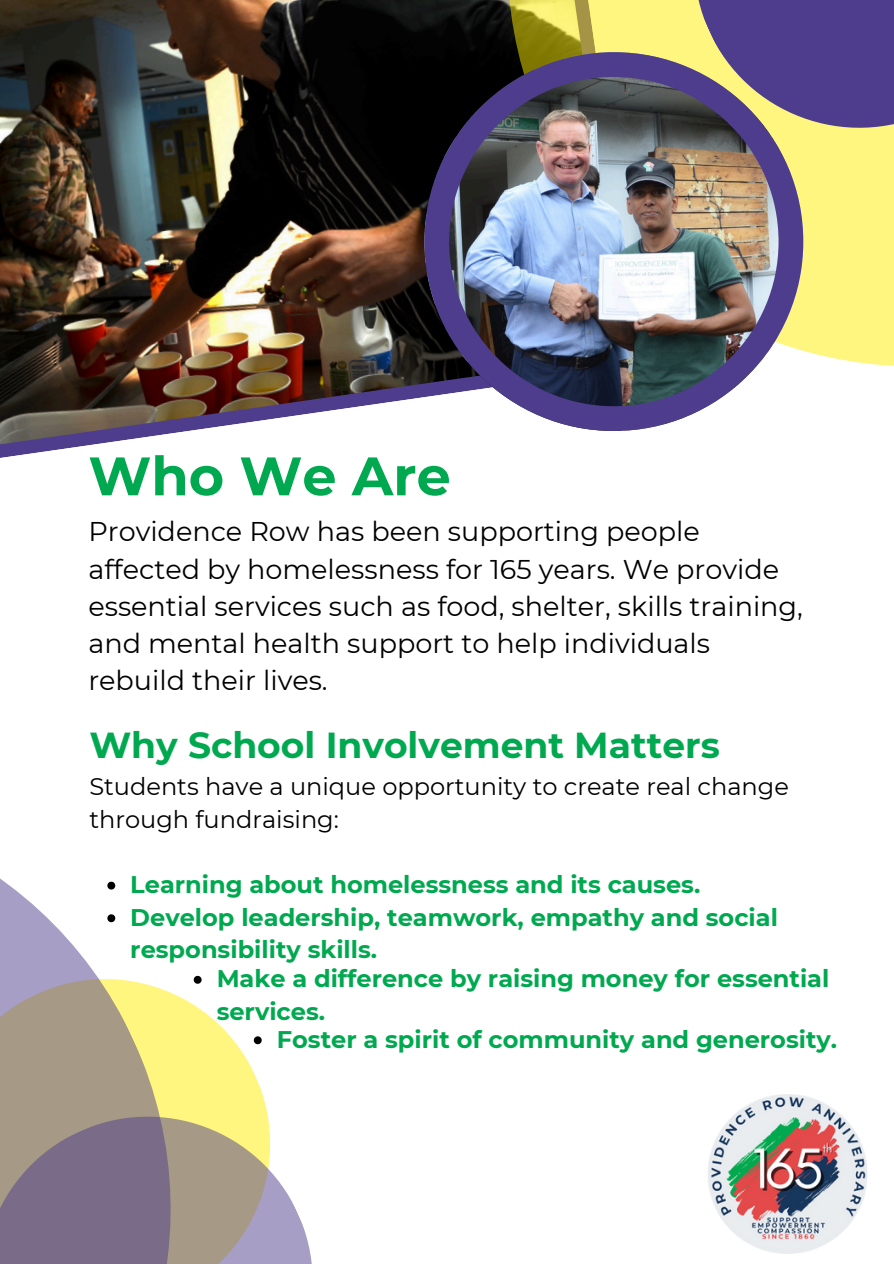
<style>
.page{position:relative;width:894px;height:1264px;background:#fff}
.page>*{position:absolute;margin:0;border:0;box-sizing:border-box;transform-origin:0 0}
.t1{font:700 54px "Montserrat";color:#00a950}
.t2{font:700 36px "Montserrat";color:#00a950}
.t3{font:27px/37.2px "Montserrat";color:#000}
.t4{font:700 24px/32.7px "Montserrat";color:#00a950}
.t5{font:24px/32.7px "Montserrat";color:#000}
</style>
<div class="page">
<img style="left:0;top:0;width:451px;height:458px">
<svg style="left:451px;top:0;width:442px;height:366px;background:#dbd36c"></svg>
<svg style="left:671px;top:0;width:222px;height:151px;background:#726389"></svg>
<img style="left:424px;top:52px;width:379px;height:379px">
<svg style="left:227px;top:1033px;width:35px;height:60px;fill:#fff680"></svg>
<svg style="left:0;top:878px;width:227px;height:215px"></svg>
<svg style="left:0;top:1093px;width:312px;height:170px;background:#a29693"></svg>
<svg style="left:107px;top:881px;width:8px;height:8px"></svg>
<svg style="left:107px;top:914px;width:8px;height:8px"></svg>
<img style="left:708px;top:1094px;width:159px;height:160px">
<svg style="left:254px;top:1036px;width:7px;height:8px"></svg>
<svg style="left:194px;top:975px;width:7px;height:8px"></svg>
<p class="t1" style="left:88px;top:443px;width:364px">Who We Are</p>
<p class="t3" style="left:88px;top:513px;width:715px">Providence Row has been supporting people affected by homelessness for 165 years. We provide essential services such as food, shelter, skills training, and mental health support to help individuals rebuild their lives.</p>
<h1 class="t2" style="left:89px;top:723px;width:632px">Why School Involvement Matters</h1>
<p class="t5" style="left:89px;top:770px;width:700px">Students have a unique opportunity to create real change through fundraising:</p>
<p class="t4" style="left:130px;top:868px;width:571px">Learning about homelessness and its causes.</p>
<p class="t4" style="left:130px;top:900px;width:649px">Develop leadership, teamwork, empathy and social responsibility skills.</p>
<p class="t4" style="left:216px;top:962px;width:614px">Make a difference by raising money for essential services.</p>
<p class="t4" style="left:277px;top:1022px;width:562px">Foster a spirit of community and generosity.</p>
</div>
